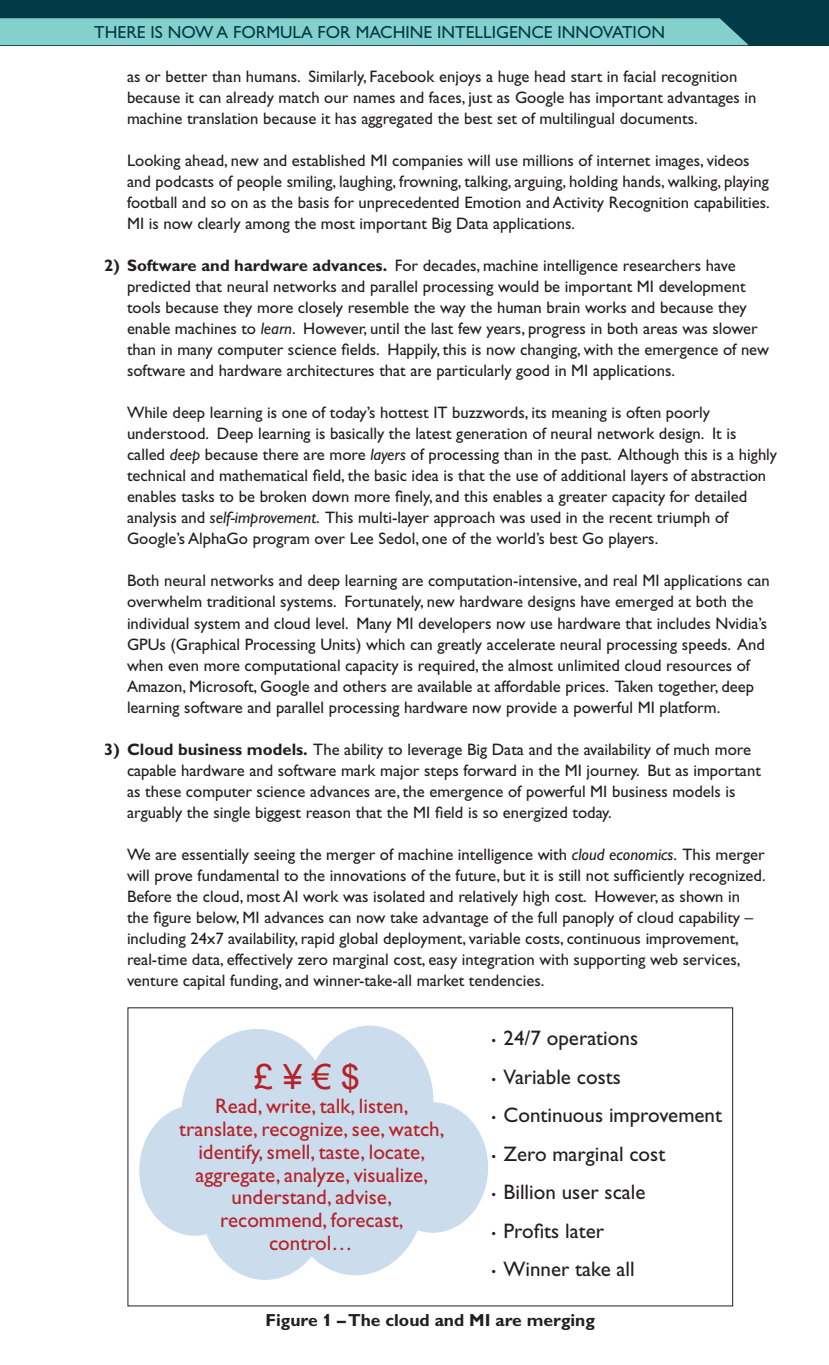
<style>
.page{position:relative;width:829px;height:1365px;background:#fff}
.page>*{position:absolute;margin:0;border:0;box-sizing:border-box;transform-origin:0 0}
.Graphic_text{font:34.65px "Arial";color:#b52126}
.Graphic_text-2{font:21px/22.8px "Gill Alt One";color:#b52126;text-align:center}
.Graphic_text-3{font:21px "Gill Alt One";color:#231f20}
.Page_top_headder{font:17.5px "Gill Alt One";color:#003a47}
.Caption_text{font:700 17.5px "Gill Alt One";color:#231f20}
.Body_copy{font:16.62px/21px "Gill Alt One";color:#231f20}
.s1{font-weight:700}
.s2{font-style:italic}
.s3{font-size:13.12px}
</style>
<div class="page">
<div style="left:0;top:0;width:828px;height:45px;background:#003a47"></div>
<div style="left:0;top:18px;width:748px;height:27px;background:#84d0cd"></div>
<svg style="left:139px;top:1025px;width:349px;height:254px;fill:#cbdced"></svg>
<p class="Page_top_headder" style="left:94px;top:22px;width:572px">THERE IS NOW A FORMULA FOR MACHINE INTELLIGENCE INNOVATION</p>
<p class="Body_copy" style="left:127px;top:66px;width:631px">as or better than humans. Similarly, Facebook enjoys a huge head start in facial recognition because it can already match our names and faces, just as Google has important advantages in machine translation because it has aggregated the best set of multilingual documents.</p>
<p class="Body_copy" style="left:127px;top:150px;width:644px">Looking ahead, new and established MI companies will use millions of internet images, videos and podcasts of people smiling, laughing, frowning, talking, arguing, holding hands, walking, playing football and so on as the basis for unprecedented Emotion and Activity Recognition capabilities.<br>MI is now clearly among the most important Big Data applications.</p>
<p class="Body_copy" style="left:127px;top:255px;width:643px;text-indent:-23px"><span class="s1">2) Software and hardware advances.</span> For decades, machine intelligence researchers have predicted that neural networks and parallel processing would be important MI development tools because they more closely resemble the way the human brain works and because they enable machines to <span class="s2">learn</span>. However, until the last few years, progress in both areas was slower than in many computer science fields. Happily, this is now changing, with the emergence of new software and hardware architectures that are particularly good in MI applications.</p>
<p class="Body_copy" style="left:127px;top:402px;width:651px">While deep learning is one of today’s hottest IT buzzwords, its meaning is often poorly understood. Deep learning is basically the latest generation of neural network design. It is called <span class="s2">deep</span> because there are more <span class="s2">layers</span> of processing than in the past. Although this is a highly technical and mathematical field, the basic idea is that the use of additional layers of abstraction enables tasks to be broken down more finely, and this enables a greater capacity for detailed analysis and <span class="s2">self-improvement</span>. This multi-layer approach was used in the recent triumph of Google’s AlphaGo program over Lee Sedol, one of the world’s best Go players.</p>
<p class="Body_copy" style="left:127px;top:570px;width:644px">Both neural networks and deep learning are computation-intensive, and real MI applications can overwhelm traditional systems. Fortunately, new hardware designs have emerged at both the individual system and cloud level. Many MI developers now use hardware that includes Nvidia’s GPUs (Graphical Processing Units) which can greatly accelerate neural processing speeds. And when even more computational capacity is required, the almost unlimited cloud resources of Amazon, Microsoft, Google and others are available at affordable prices. Taken together, deep learning software and parallel processing hardware now provide a powerful MI platform.</p>
<p class="Body_copy" style="left:127px;top:738px;width:635px;text-indent:-23px"><span class="s1">3) Cloud business models.</span> The ability to leverage Big Data and the availability of much more capable hardware and software mark major steps forward in the MI journey. But as important as these computer science advances are, the emergence of powerful MI business models is arguably the single biggest reason that the MI field is so energized today.</p>
<p class="Body_copy" style="left:127px;top:843px;width:640px">We are essentially seeing the merger of machine intelligence with <span class="s2">cloud economics</span>. This merger will prove fundamental to the innovations of the future, but it is still not sufficiently recognized.<br>Before the cloud, most AI work was isolated and relatively high cost. However, as shown in the figure below, MI advances can now take advantage of the full panoply of cloud capability – including 24x7 availability, rapid global deployment, variable costs, continuous improvement, real-time data, effectively zero marginal cost, easy integration with supporting web services, venture capital funding, and winner-take-all market tendencies.</p>
<p class="Graphic_text" style="left:254px;top:1053px;width:107px">£ ¥ € $</p>
<p class="Graphic_text-2" style="left:179px;top:1094px;width:266px">Read, write, talk, listen, translate, recognize, see, watch, identify, smell, taste, locate, aggregate, analyze, visualize, understand, advise, recommend, forecast, control…</p>
<p class="Graphic_text-3" style="left:491px;top:1025px;width:148px"><span class="s3">•</span> 24/7 operations</p>
<p class="Graphic_text-3" style="left:491px;top:1064px;width:131px"><span class="s3">•</span> Variable costs</p>
<p class="Graphic_text-3" style="left:491px;top:1102px;width:232px"><span class="s3">•</span> Continuous improvement</p>
<p class="Graphic_text-3" style="left:491px;top:1141px;width:175px"><span class="s3">•</span> Zero marginal cost</p>
<p class="Graphic_text-3" style="left:491px;top:1179px;width:155px"><span class="s3">•</span> Billion user scale</p>
<p class="Graphic_text-3" style="left:491px;top:1218px;width:114px"><span class="s3">•</span> Profits later</p>
<p class="Graphic_text-3" style="left:491px;top:1256px;width:145px"><span class="s3">•</span> Winner take all</p>
<p class="Caption_text" style="left:265px;top:1309px;width:331px">Figure 1 – The cloud and MI are merging</p>
</div>
